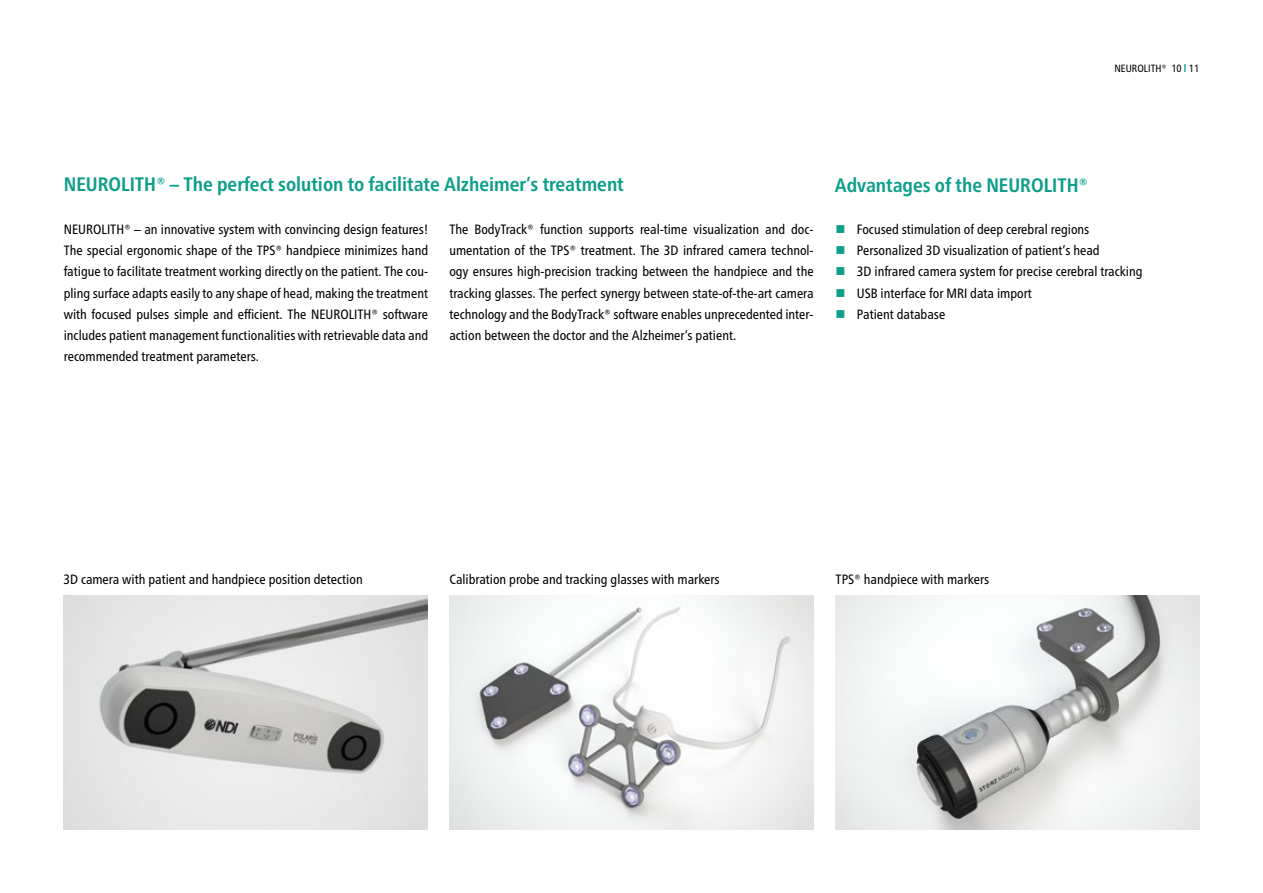
<style>
.page{position:relative;width:1263px;height:893px;background:#fff}
.page>*{position:absolute;margin:0;border:0;box-sizing:border-box;transform-origin:0 0}
.t1{font:700 condensed 19.5px "Frutiger Neue LT Pro";color:#0d9e8b}
.t2{font:condensed 13.5px/21.3px "Frutiger Neue LT Pro";color:#000;text-align:justify}
.t3{font:condensed 10.5px "Frutiger Neue LT Pro";color:#000}
.s1{font-weight:700;color:#0d9e8b}
.s2{color:#0d9e8b}
</style>
<div class="page">
<img style="left:63px;top:595px;width:365px;height:234px">
<img style="left:449px;top:595px;width:365px;height:234px">
<img style="left:836px;top:595px;width:363px;height:234px">
<h1 class="t1" style="left:64px;top:173px;width:561px">NEUROLITH® – The perfect solution to facilitate Alzheimer’s treatment</h1>
<p class="t3" style="left:1114px;top:62px;width:86px">NEUROLITH® 10 <span class="s1">l</span> 11</p>
<h1 class="t1" style="left:835px;top:173px;width:255px">Advantages of the NEUROLITH®</h1>
<p class="t2" style="left:64px;top:218px;width:366px">NEUROLITH® – an innovative system with convincing design features!<br>The special ergonomic shape of the TPS® handpiece minimizes hand fatigue to facilitate treatment working directly on the patient. The cou&shy;pling surface adapts easily to any shape of head, making the treatment with focused pulses simple and efficient. The NEUROLITH® software includes patient management functionalities with retrievable data and recommended treatment parameters.</p>
<p class="t2" style="left:449px;top:218px;width:366px">The BodyTrack® function supports real-time visualization and doc&shy;umentation of the TPS® treatment. The 3D infrared camera technol&shy;ogy ensures high-precision tracking between the handpiece and the tracking glasses. The perfect synergy between state-of-the-art camera technology and the BodyTrack® software enables unprecedented inter&shy;action between the doctor and the Alzheimer’s patient.</p>
<p class="t2" style="left:835px;top:218px;width:255px"><span class="s2">■</span> Focused stimulation of deep cerebral regions</p>
<p class="t2" style="left:835px;top:240px;width:265px"><span class="s2">■</span> Personalized 3D visualization of patient’s head</p>
<p class="t2" style="left:835px;top:261px;width:308px"><span class="s2">■</span> 3D infrared camera system for precise cerebral tracking</p>
<p class="t2" style="left:835px;top:282px;width:198px"><span class="s2">■</span> USB interface for MRI data import</p>
<p class="t2" style="left:835px;top:304px;width:111px"><span class="s2">■</span> Patient database</p>
<p class="t2" style="left:63px;top:569px;width:301px">3D camera with patient and handpiece position detection</p>
<p class="t2" style="left:449px;top:569px;width:272px">Calibration probe and tracking glasses with markers</p>
<p class="t2" style="left:836px;top:569px;width:155px">TPS® handpiece with markers</p>
</div>
